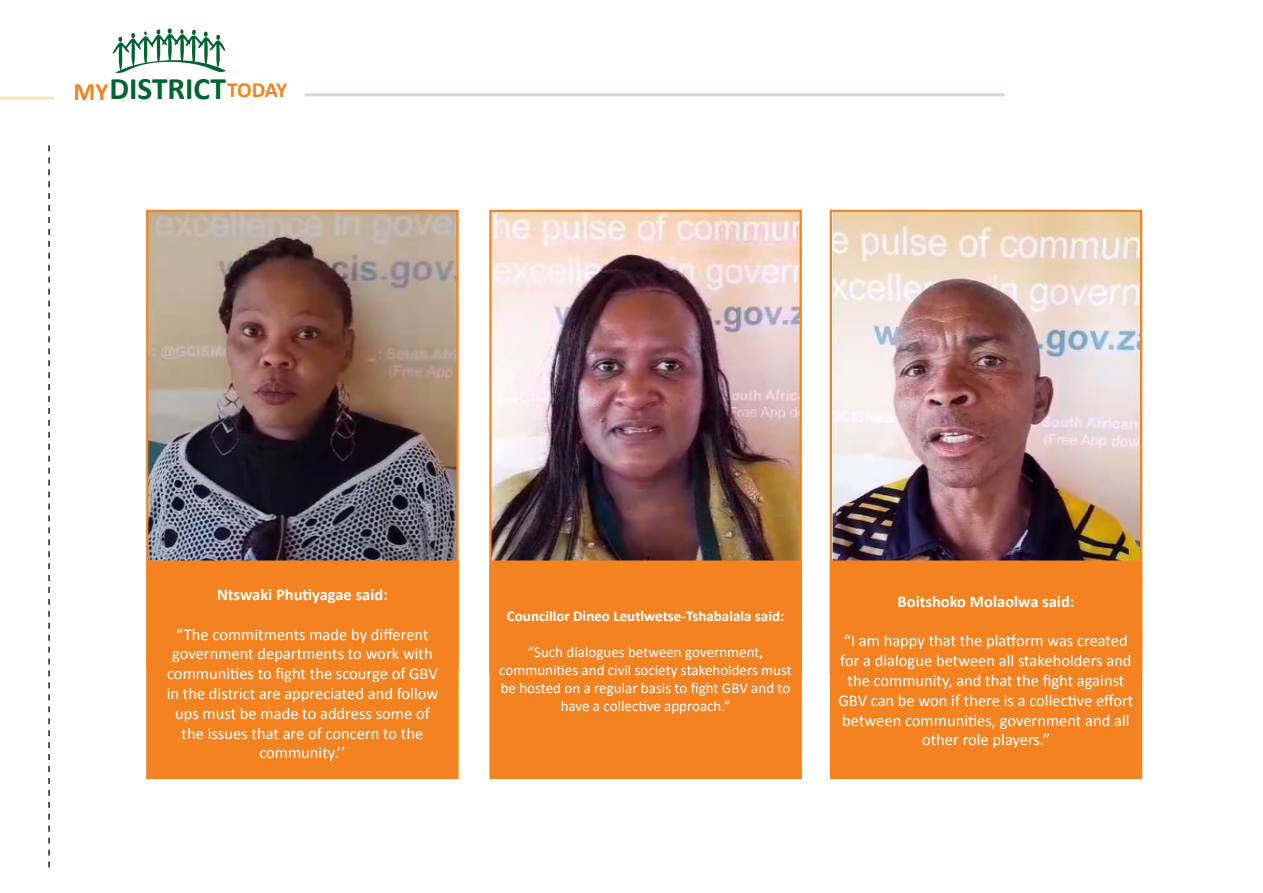
<style>
.page{position:relative;width:1263px;height:893px;background:#fff}
.page>*{position:absolute;margin:0;border:0;box-sizing:border-box;transform-origin:0 0}
.t1{font:700 31.35px "Calibri";color:#006431}
.t2{font:700 25.05px "Calibri";color:#f58220}
.t3{font:700 21.6px "Calibri";letter-spacing:-.025em;color:#f58220}
.t4{font:16.5px/19.8px "Calibri";color:#fff;text-align:center}
.t5{font:700 16.5px "Calibri";color:#fff}
.t6{font:15px/18px "Calibri";color:#fff;text-align:center}
.t7{font:700 15px "Calibri";color:#fff}
</style>
<div class="page">
<svg style="left:48px;top:145px;width:2px;height:722px"></svg>
<hr style="left:0;top:97px;width:54px;height:3px;background:#fee2b7">
<hr style="left:304px;top:93px;width:701px;height:3px;background:#ccdcd0">
<svg style="left:113px;top:28px;width:113px;height:45px"></svg>
<img style="left:149px;top:213px;width:307px;height:347px">
<div style="left:146px;top:210px;width:313px;height:456px;border:2px solid #f58220"></div>
<img style="left:492px;top:213px;width:307px;height:347px">
<div style="left:489px;top:210px;width:313px;height:464px;border:2px solid #f58220"></div>
<img style="left:833px;top:213px;width:306px;height:347px">
<div style="left:830px;top:210px;width:312px;height:464px;border:2px solid #f58220"></div>
<div style="left:146px;top:560px;width:313px;height:219px;background:#f58220;border:2px solid #f58220"></div>
<div style="left:489px;top:560px;width:313px;height:219px;background:#f58220;border:2px solid #f58220"></div>
<div style="left:830px;top:560px;width:312px;height:219px;background:#f58220"></div>
<p class="t2" style="left:73px;top:75px;width:36px">MY</p>
<p class="t1" style="left:109px;top:69px;width:118px">DISTRICT</p>
<p class="t3" style="left:227px;top:76px;width:62px">TODAY</p>
<p class="t5" style="left:217px;top:584px;width:172px">Ntswaki Phutiyagae said:</p>
<p class="t4" style="left:167px;top:624px;width:273px">“The commitments made by different government departments to work with communities to fight the scourge of GBV in the district are appreciated and follow ups must be made to address some of the issues that are of concern to the community.’’</p>
<p class="t7" style="left:507px;top:607px;width:279px">Councillor Dineo Leutlwetse-Tshabalala said:</p>
<p class="t6" style="left:499px;top:643px;width:294px">“Such dialogues between government, communities and civil society stakeholders must be hosted on a regular basis to fight GBV and to have a collective approach.”</p>
<p class="t5" style="left:897px;top:591px;width:178px">Boitshoko Molaolwa said:</p>
<p class="t4" style="left:838px;top:631px;width:296px">“I am happy that the platform was created for a dialogue between all stakeholders and the community, and that the fight against GBV can be won if there is a collective effort between communities, government and all other role players.”</p>
</div>
